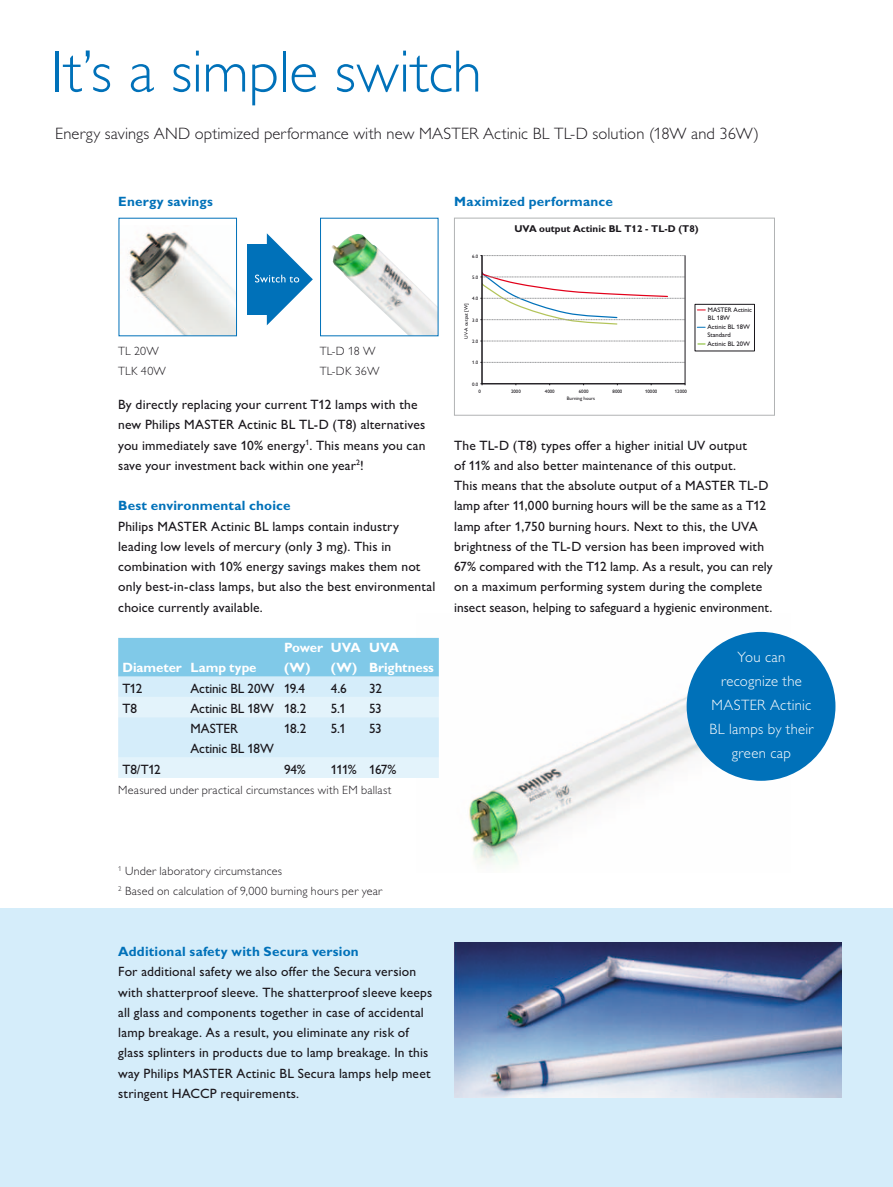
<style>
.page{position:relative;width:893px;height:1187px;background:#fff}
.page>*{position:absolute;margin:0;border:0;box-sizing:border-box;transform-origin:0 0}
.t1{font:60px "Gill Sans Alt One WGL Light";letter-spacing:-.01em;color:#0071b9}
.t2{font:16.5px "Gill Sans Alt One WGL Light";letter-spacing:.005em;color:#1a171c}
.t3{font:15px/24px "Gill Sans Alt One WGL Light";letter-spacing:.025em;color:#fff;text-align:center}
.t4{font:13.5px/20.2px "Gill Sans Alt One WGL";letter-spacing:.01em;color:#1a171c}
.t5{font:700 13.5px "Gill Sans Alt One WGL";letter-spacing:.015em;color:#0071b9}
.t6{font:700 13.5px/20.2px "Gill Sans Alt One WGL";letter-spacing:-.005em;color:#fff}
.t7{font:13.5px "Gill Sans Alt One WGL";letter-spacing:-.01em;color:#1a171c}
.t8{font:12px/20.2px "Gill Sans Alt One WGL Light";letter-spacing:.02em;color:#1a171c}
.t9{font:700 9.9px "Gill Sans Alt One WGL";color:#1a171c}
.t10{font:6.6px/7.9px "Gill Sans Alt One WGL";color:#1a171c}
.t11{font:4.95px "Gill Sans Alt One WGL";color:#1a171c}
</style>
<div class="page">
<img style="left:416px;top:631px;width:374px;height:235px">
<div style="left:687px;top:632px;width:148px;height:148px;background:#0071b9;border-radius:50%"></div>
<div style="left:0;top:908px;width:893px;height:278px;background:#d5edfa"></div>
<svg style="left:118px;top:638px;width:321px;height:140px;background:#c1e4f5"></svg>
<img style="left:454px;top:942px;width:388px;height:155px">
<svg style="left:480px;top:362px;width:203px;height:1px"></svg>
<svg style="left:480px;top:341px;width:203px;height:1px"></svg>
<svg style="left:480px;top:270px;width:203px;height:55px"></svg>
<div style="left:482px;top:255px;width:203px;height:129px;border:1px solid #1a171c"></div>
<div style="left:695px;top:304px;width:60px;height:47px;border:1px solid #1a171c"></div>
<div style="left:454px;top:218px;width:321px;height:197px;border:1px solid #b1b3b4"></div>
<img style="left:127px;top:231px;width:108px;height:103px">
<img style="left:332px;top:234px;width:104px;height:100px">
<div style="left:248px;top:244px;width:24px;height:71px;background:#0071b9"></div>
<svg style="left:255px;top:233px;width:58px;height:92px"></svg>
<h1 class="t1" style="left:51px;top:32px;width:432px">It’s a simple switch</h1>
<p class="t2" style="left:55px;top:122px;width:705px">Energy savings AND optimized performance with new MASTER Actinic BL TL-D solution (18W and 36W)</p>
<p class="t5" style="left:118px;top:192px;width:96px">Energy savings</p>
<p class="t8" style="left:118px;top:341px;width:49px">TL 20W<br>TLK 40W</p>
<p class="t8" style="left:320px;top:341px;width:61px">TL-D 18 W<br>TL-DK 36W</p>
<p class="t4" style="left:118px;top:394px;width:309px">By directly replacing your current T12 lamps with the new Philips MASTER Actinic BL TL-D (T8) alternatives you immediately save 10% energy<sup>1</sup>. This means you can save your investment back within one year<sup>2</sup>!</p>
<p class="t5" style="left:118px;top:496px;width:174px">Best environmental choice</p>
<p class="t4" style="left:118px;top:515px;width:319px">Philips MASTER Actinic BL lamps contain industry leading low levels of mercury (only 3 mg). This in combination with 10% energy savings makes them not only best-in-class lamps, but also the best environmental choice currently available.</p>
<p class="t6" style="left:122px;top:657px;width:136px">Diameter Lamp type</p>
<p class="t6" style="left:284px;top:637px;width:41px">Power (W)</p>
<p class="t6" style="left:331px;top:637px;width:32px">UVA (W)</p>
<p class="t6" style="left:369px;top:637px;width:66px">UVA<br>Brightness</p>
<p class="t4" style="left:122px;top:677px;width:21px">T12</p>
<p class="t7" style="left:190px;top:678px;width:116px">Actinic BL 20W 19.4</p>
<p class="t4" style="left:331px;top:677px;width:18px">4.6</p>
<p class="t4" style="left:369px;top:677px;width:14px">32</p>
<p class="t4" style="left:122px;top:698px;width:16px">T8</p>
<p class="t7" style="left:190px;top:699px;width:118px">Actinic BL 18W 18.2</p>
<p class="t4" style="left:331px;top:698px;width:17px">5.1</p>
<p class="t4" style="left:369px;top:698px;width:14px">53</p>
<p class="t4" style="left:190px;top:718px;width:85px">MASTER<br>Actinic BL 18W</p>
<p class="t4" style="left:284px;top:718px;width:24px">18.2</p>
<p class="t4" style="left:331px;top:718px;width:17px">5.1</p>
<p class="t4" style="left:369px;top:718px;width:14px">53</p>
<p class="t4" style="left:122px;top:758px;width:40px">T8/T12</p>
<p class="t4" style="left:284px;top:758px;width:23px">94%</p>
<p class="t4" style="left:331px;top:758px;width:67px">111% 167%</p>
<p class="t8" style="left:118px;top:779px;width:275px">Measured under practical circumstances with EM ballast</p>
<p class="t5" style="left:454px;top:192px;width:160px">Maximized performance</p>
<p class="t11" style="left:472px;top:252px;width:8px">6.0</p>
<p class="t11" style="left:472px;top:274px;width:8px">5.0</p>
<p class="t11" style="left:472px;top:295px;width:8px">4.0</p>
<p class="t11" style="left:463px;top:338px;width:37px;rotate:-90deg">UV-A output [W]</p>
<p class="t11" style="left:472px;top:316px;width:8px">3.0</p>
<p class="t11" style="left:472px;top:338px;width:8px">2.0</p>
<p class="t11" style="left:472px;top:359px;width:8px">1.0</p>
<p class="t11" style="left:472px;top:380px;width:8px">0.0</p>
<p class="t9" style="left:514px;top:222px;width:186px">UVA output Actinic BL T12 - TL-D (T8)</p>
<p class="t11" style="left:479px;top:388px;width:4px">0</p>
<p class="t11" style="left:511px;top:388px;width:11px">2000</p>
<p class="t11" style="left:545px;top:388px;width:11px">4000</p>
<p class="t11" style="left:579px;top:388px;width:11px">6000</p>
<p class="t11" style="left:613px;top:388px;width:11px">8000</p>
<p class="t11" style="left:645px;top:388px;width:14px">10000</p>
<p class="t11" style="left:675px;top:388px;width:14px">12000</p>
<p class="t11" style="left:567px;top:395px;width:30px">Burning hours</p>
<p class="t10" style="left:708px;top:305px;width:46px">MASTER Actinic<br>BL 18W</p>
<p class="t10" style="left:707px;top:323px;width:44px">Actinic BL 18W<br>Standard</p>
<p class="t10" style="left:707px;top:340px;width:44px">Actinic BL 20W</p>
<p class="t4" style="left:454px;top:434px;width:320px">The TL-D (T8) types offer a higher initial UV output<br>of 11% and also better maintenance of this output.<br>This means that the absolute output of a MASTER TL-D lamp after 11,000 burning hours will be the same as a T12 lamp after 1,750 burning hours. Next to this, the UVA brightness of the TL-D version has been improved with 67% compared with the T12 lamp. As a result, you can rely on a maximum performing system during the complete insect season, helping to safeguard a hygienic environment.</p>
<p class="t3" style="left:709px;top:645px;width:105px">You can recognize the<br>MASTER Actinic<br>BL lamps by their green cap</p>
<p class="t8" style="left:118px;top:860px;width:265px"><sup>1</sup> Under laboratory circumstances<br><sup>2</sup> Based on calculation of 9,000 burning hours per year</p>
<p class="t5" style="left:118px;top:942px;width:242px">Additional safety with Secura version</p>
<p class="t4" style="left:118px;top:961px;width:316px">For additional safety we also offer the Secura version with shatterproof sleeve. The shatterproof sleeve keeps all glass and components together in case of accidental lamp breakage. As a result, you eliminate any risk of glass splinters in products due to lamp breakage. In this way Philips MASTER Actinic BL Secura lamps help meet stringent HACCP requirements.</p>
</div>
